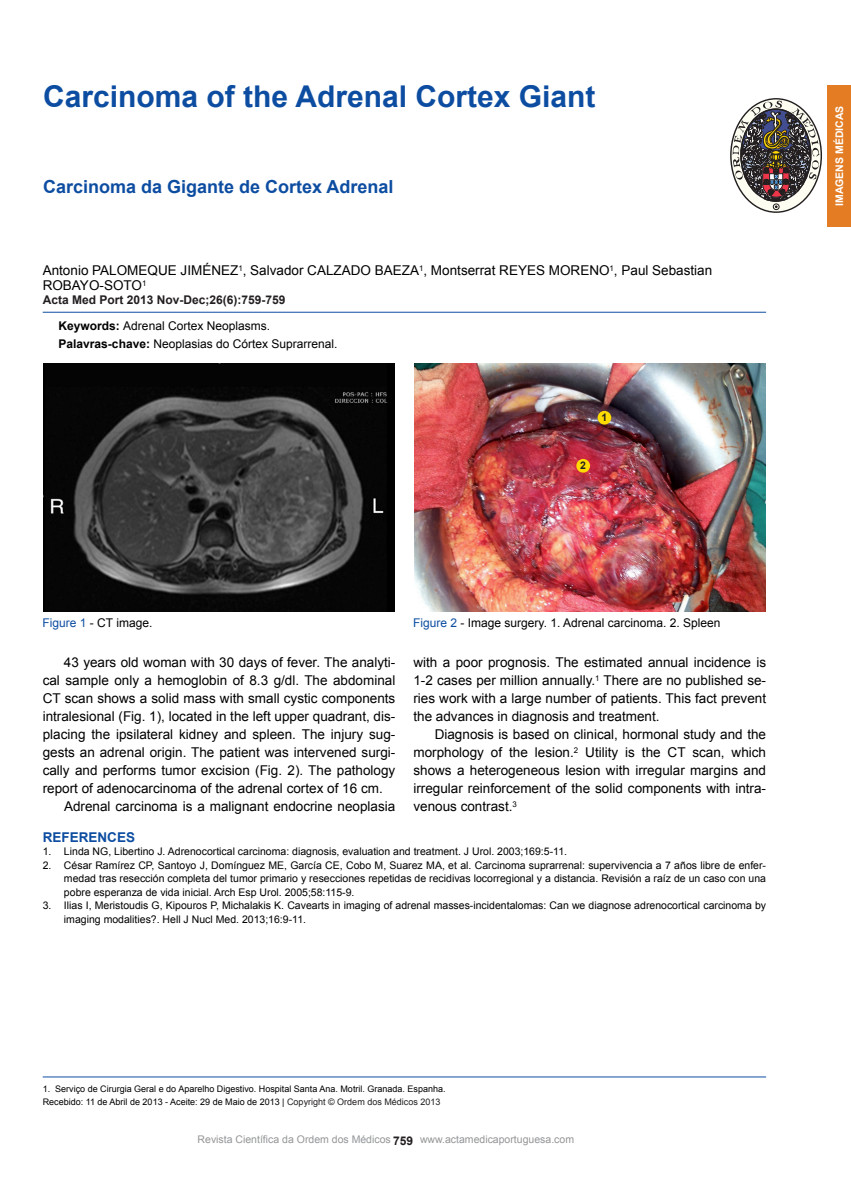
<style>
.page{position:relative;width:851px;height:1191px;background:#fff}
.page>*{position:absolute;margin:0;border:0;box-sizing:border-box;transform-origin:0 0}
.t1{font:700 30px "Arial";color:#0d4da1}
.t2{font:700 18px "Arial";color:#0d4da1}
.t3{font:13.5px/18px "Arial";color:#000;text-align:justify}
.t4{font:700 13.5px "Arial";color:#0d4da1}
.t5{font:12px "Arial";color:#000}
.t6{font:700 12px "Arial";color:#231f20}
.t7{font:10.5px/13.5px "Arial";color:#000;text-align:justify}
.SUBTITULO{font:10.5px "Arial";color:#939598}
.SUBTITULO-2{font:700 10.5px "Arial";color:#fff}
.t8{font:700 10.5px "Arial";color:#231f20}
.LEGENDA{font:9px "Arial";color:#000}
.s1{font-weight:700}
.s2{color:#0d4da1}
.s3{color:#231f20}
</style>
<div class="page">
<img style="left:44px;top:364px;width:351px;height:247px">
<svg style="left:732px;top:101px;width:87px;height:109px"></svg>
<hr style="left:43px;top:312px;width:723px;height:1px;background:#0d4da1">
<hr style="left:43px;top:1076px;width:723px;height:1px;background:#0d4da1">
<div style="left:828px;top:85px;width:23px;height:142px;background:#e37c23"></div>
<img style="left:414px;top:364px;width:351px;height:247px">
<div style="left:576px;top:459px;width:14px;height:13px;background:#ffdc01;border-radius:50%"></div>
<div style="left:597px;top:411px;width:14px;height:13px;background:#ffdc01;border-radius:50%"></div>
<p class="t1" style="left:43px;top:75px;width:554px">Carcinoma of the Adrenal Cortex Giant</p>
<p class="t2" style="left:43px;top:174px;width:352px">Carcinoma da Gigante de Cortex Adrenal</p>
<p class="t3" style="left:43px;top:263px;width:671px;line-height:15px">Antonio PALOMEQUE JIMÉNEZ<sup>1</sup>, Salvador CALZADO BAEZA<sup>1</sup>, Montserrat REYES MORENO<sup>1</sup>, Paul Sebastian<br>ROBAYO-SOTO<sup>1</sup></p>
<p class="t6" style="left:43px;top:291px;width:244px">Acta Med Port 2013 Nov-Dec;26(6):759-759</p>
<p class="t5" style="left:59px;top:318px;width:213px"><span class="s1">Keywords:</span> Adrenal Cortex Neoplasms.</p>
<p class="t5" style="left:59px;top:336px;width:280px"><span class="s1">Palavras-chave:</span> Neoplasias do Córtex Suprarrenal.</p>
<p class="t8" style="left:580px;top:458px;width:7px">2</p>
<p class="t8" style="left:601px;top:410px;width:7px">1</p>
<p class="t5" style="left:43px;top:614px;width:111px"><span class="s2">Figure 1</span> - CT image.</p>
<p class="t3" style="left:43px;top:653px;width:354px;text-indent:21px">43 years old woman with 30 days of fever. The analyti&shy;cal sample only a hemoglobin of 8.3 g/dl. The abdominal CT scan shows a solid mass with small cystic components intralesional (Fig. 1), located in the left upper quadrant, dis&shy;placing the ipsilateral kidney and spleen. The injury sug&shy;gests an adrenal origin. The patient was intervened surgi&shy;cally and performs tumor excision (Fig. 2). The pathology report of adenocarcinoma of the adrenal cortex of 16 cm.</p>
<p class="t3" style="left:64px;top:797px;width:333px">Adrenal carcinoma is a malignant endocrine neoplasia</p>
<p class="t5" style="left:413px;top:614px;width:309px"><span class="s2">Figure 2</span> - Image surgery. 1. Adrenal carcinoma. 2. Spleen</p>
<p class="t3" style="left:413px;top:653px;width:354px">with a poor prognosis. The estimated annual incidence is 1-2 cases per million annually.<sup>1</sup> There are no published se&shy;ries work with a large number of patients. This fact prevent the advances in diagnosis and treatment.</p>
<p class="t3" style="left:413px;top:725px;width:354px;text-indent:21px">Diagnosis is based on clinical, hormonal study and the morphology of the lesion.<sup>2</sup> Utility is the CT scan, which shows a heterogeneous lesion with irregular margins and irregular reinforcement of the solid components with intra&shy;venous contrast.<sup>3</sup></p>
<p class="t4" style="left:43px;top:827px;width:94px">REFERENCES</p>
<p class="t7" style="left:43px;top:844px;width:526px">1. Linda NG, Libertino J. Adrenocortical carcinoma: diagnosis, evaluation and treatment. J Urol. 2003;169:5-11.</p>
<p class="t7" style="left:64px;top:858px;width:703px;text-indent:-21px">2. César Ramírez CP, Santoyo J, Domínguez ME, García CE, Cobo M, Suarez MA, et al. Carcinoma suprarrenal: supervivencia a 7 años libre de enfer&shy;medad tras resección completa del tumor primario y resecciones repetidas de recidivas locorregional y a distancia. Revisión a raíz de un caso con una pobre esperanza de vida inicial. Arch Esp Urol. 2005;58:115-9.</p>
<p class="t7" style="left:64px;top:898px;width:703px;text-indent:-21px">3. Ilias I, Meristoudis G, Kipouros P, Michalakis K. Cavearts in imaging of adrenal masses-incidentalomas: Can we diagnose adrenocortical carcinoma by imaging modalities?. Hell J Nucl Med. 2013;16:9-11.</p>
<p class="LEGENDA" style="left:43px;top:1082px;width:404px">1. Serviço de Cirurgia Geral e do Aparelho Digestivo. Hospital Santa Ana. Motril. Granada. Espanha.</p>
<p class="LEGENDA" style="left:43px;top:1096px;width:399px">Recebido: 11 de Abril de 2013 - Aceite: 29 de Maio de 2013 | <span class="s3">Copyright © Ordem dos Médicos 2013</span></p>
<p class="SUBTITULO" style="left:198px;top:1132px;width:195px">Revista Científica da Ordem dos Médicos</p>
<p class="SUBTITULO" style="left:420px;top:1132px;width:156px">www.actamedicaportuguesa.com</p>
<p class="t6" style="left:393px;top:1132px;width:22px">759</p>
<p class="SUBTITULO-2" style="left:832px;top:206px;width:102px;rotate:-90deg">IMAGENS MÉDICAS</p>
</div>
